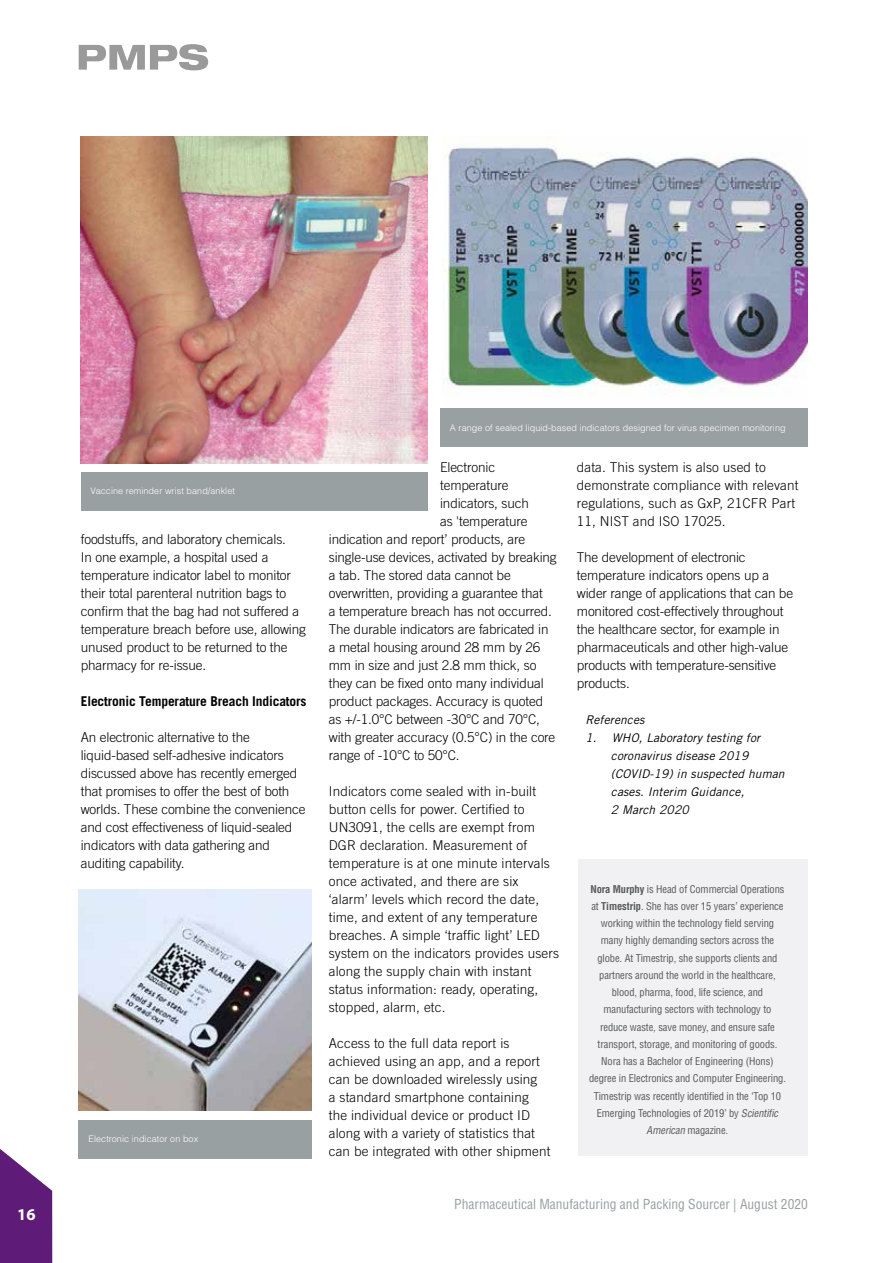
<style>
.page{position:relative;width:893px;height:1263px;background:#fff}
.page>*{position:absolute;margin:0;border:0;box-sizing:border-box;transform-origin:0 0}
.t1{font:700 16.5px "Myriad Pro";color:#fff}
.t2{font:300 13.5px/18px "Trade Gothic LT Std";letter-spacing:-.01em;color:#000}
.t3{font:300 13.5px/18px "Trade Gothic LT Std";letter-spacing:.01em;color:#000}
.t4{font:condensed 13.5px "Helvetica";color:#99a0a2}
.t5{font:700 13.5px "Trade Gothic LT Std";letter-spacing:-.01em;color:#000}
.t6{font:italic 12px/18px "Trade Gothic LT Std";letter-spacing:.01em;color:#000}
.t7{font:condensed 10.5px/17.2px "Helvetica";letter-spacing:-.01em;color:#58595b;text-align:center}
.t8{font:300 9px "Helvetica LT Std";letter-spacing:.01em;color:#fff}
.s1{font-weight:700}
.s2{font-style:italic}
</style>
<div class="page">
<div style="left:579px;top:859px;width:229px;height:297px;background:#f1f1f3"></div>
<svg style="left:79px;top:44px;width:129px;height:26px"></svg>
<svg style="left:0;top:1149px;width:52px;height:114px"></svg>
<div style="left:79px;top:1120px;width:233px;height:38px;background:#99a0a2"></div>
<img style="left:443px;top:146px;width:365px;height:249px">
<img style="left:81px;top:136px;width:346px;height:327px">
<div style="left:440px;top:408px;width:368px;height:38px;background:#99a0a2"></div>
<div style="left:81px;top:472px;width:346px;height:39px;background:#99a0a2"></div>
<img style="left:79px;top:890px;width:233px;height:221px">
<p class="t1" style="left:17px;top:1204px;width:20px">16</p>
<p class="t8" style="left:91px;top:486px;width:146px">Vaccine reminder wrist band/anklet</p>
<p class="t2" style="left:81px;top:530px;width:227px">foodstuffs, and laboratory chemicals.<br>In one example, a hospital used a temperature indicator label to monitor their total parenteral nutrition bags to confirm that the bag had not suffered a temperature breach before use, allowing unused product to be returned to the pharmacy for re-issue.</p>
<p class="t5" style="left:81px;top:693px;width:227px">Electronic Temperature Breach Indicators</p>
<p class="t2" style="left:81px;top:728px;width:226px">An electronic alternative to the liquid-based self-adhesive indicators discussed above has recently emerged that promises to offer the best of both worlds. These combine the convenience and cost effectiveness of liquid-sealed indicators with data gathering and auditing capability.</p>
<p class="t8" style="left:88px;top:1133px;width:111px">Electronic indicator on box</p>
<p class="t8" style="left:450px;top:422px;width:337px">A range of sealed liquid-based indicators designed for virus specimen monitoring</p>
<p class="t2" style="left:440px;top:458px;width:57px">Electronic</p>
<p class="t2" style="left:440px;top:476px;width:70px">temperature</p>
<p class="t2" style="left:440px;top:494px;width:90px">indicators, such</p>
<p class="t2" style="left:440px;top:512px;width:89px">as 'temperature</p>
<p class="t2" style="left:329px;top:530px;width:198px">indication and report’ products, are</p>
<p class="t2" style="left:329px;top:548px;width:229px">single-use devices, activated by breaking</p>
<p class="t2" style="left:329px;top:566px;width:183px">a tab. The stored data cannot be</p>
<p class="t2" style="left:329px;top:584px;width:215px">overwritten, providing a guarantee that</p>
<p class="t2" style="left:329px;top:602px;width:225px">a temperature breach has not occurred.</p>
<p class="t2" style="left:329px;top:620px;width:221px">The durable indicators are fabricated in</p>
<p class="t2" style="left:329px;top:638px;width:213px">a metal housing around 28 mm by 26</p>
<p class="t2" style="left:329px;top:656px;width:209px">mm in size and just 2.8 mm thick, so</p>
<p class="t2" style="left:329px;top:674px;width:216px">they can be fixed onto many individual</p>
<p class="t2" style="left:329px;top:692px;width:216px">product packages. Accuracy is quoted</p>
<p class="t2" style="left:329px;top:710px;width:213px">as +/-1.0°C between -30°C and 70°C,</p>
<p class="t2" style="left:329px;top:728px;width:228px">with greater accuracy (0.5°C) in the core</p>
<p class="t2" style="left:329px;top:746px;width:132px">range of -10°C to 50°C.</p>
<p class="t3" style="left:329px;top:782px;width:232px">Indicators come sealed with in-built button cells for power. Certified to UN3091, the cells are exempt from DGR declaration. Measurement of temperature is at one minute intervals once activated, and there are six ‘alarm’ levels which record the date, time, and extent of any temperature breaches. A simple ‘traffic light’ LED system on the indicators provides users along the supply chain with instant status information: ready, operating, stopped, alarm, etc.</p>
<p class="t3" style="left:329px;top:1034px;width:223px">Access to the full data report is achieved using an app, and a report can be downloaded wirelessly using<br>a standard smartphone containing<br>the individual device or product ID along with a variety of statistics that can be integrated with other shipment</p>
<p class="t3" style="left:577px;top:458px;width:223px">data. This system is also used to demonstrate compliance with relevant regulations, such as GxP, 21CFR Part<br>11, NIST and ISO 17025.</p>
<p class="t2" style="left:577px;top:548px;width:218px">The development of electronic temperature indicators opens up a wider range of applications that can be monitored cost-effectively throughout the healthcare sector, for example in pharmaceuticals and other high-value products with temperature-sensitive products.</p>
<p class="t6" style="left:585px;top:711px;width:61px">References</p>
<p class="t6" style="left:611px;top:729px;width:175px;text-indent:-26px">1. WHO, Laboratory testing for coronavirus disease 2019 (COVID-19) in suspected human cases. Interim Guidance,<br>2 March 2020</p>
<p class="t7" style="left:589px;top:880px;width:198px"><span class="s1">Nora Murphy</span> is Head of Commercial Operations at <span class="s1">Timestrip</span>. She has over 15 years’ experience working within the technology field serving many highly demanding sectors across the globe. At Timestrip, she supports clients and partners around the world in the healthcare, blood, pharma, food, life science, and manufacturing sectors with technology to reduce waste, save money, and ensure safe transport, storage, and monitoring of goods.<br>Nora has a Bachelor of Engineering (Hons) degree in Electronics and Computer Engineering.<br>Timestrip was recently identified in the ‘Top 10<br>Emerging Technologies of 2019’ by <span class="s2">Scientific American</span> magazine.</p>
<p class="t4" style="left:454px;top:1196px;width:355px">Pharmaceutical Manufacturing and Packing Sourcer | August 2020</p>
</div>
